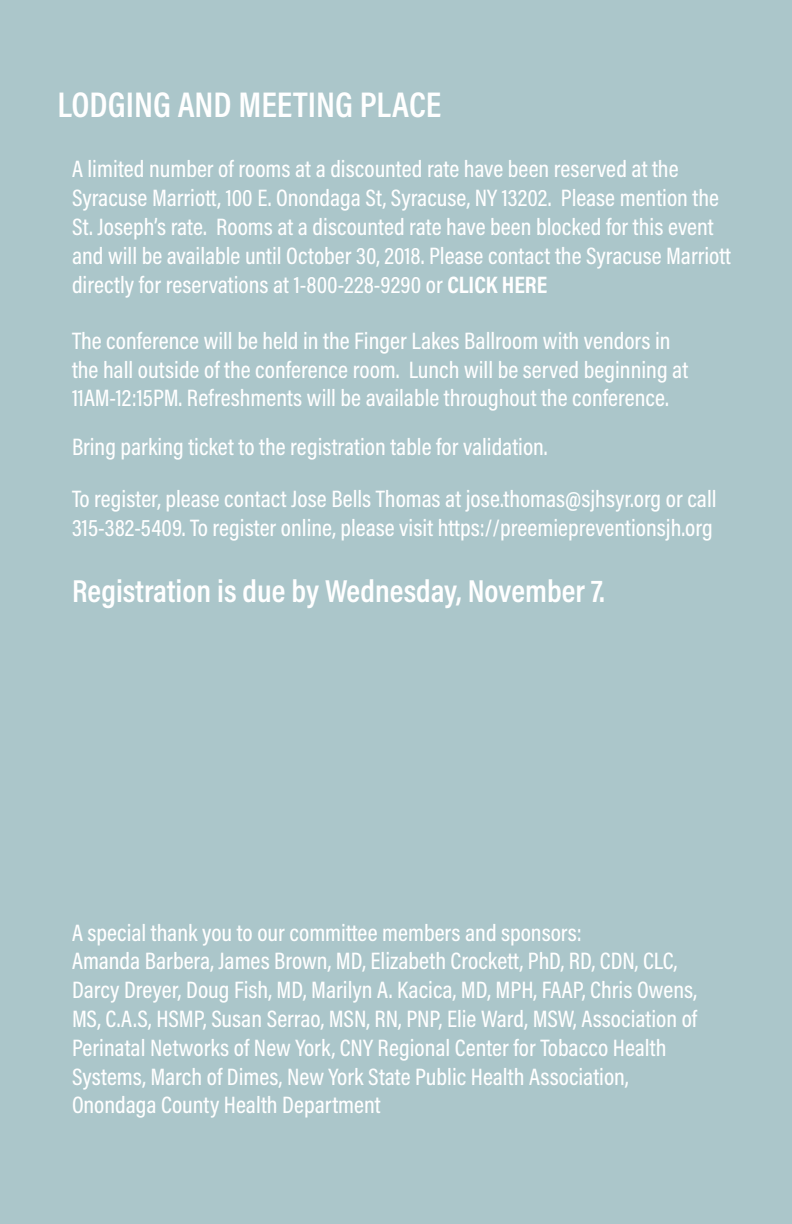
<style>
.page{position:relative;width:792px;height:1224px;background:#abc6ca}
.page>*{position:absolute;margin:0;border:0;box-sizing:border-box;transform-origin:0 0}
.t1{font:600 36px "Acumin Pro Cond";color:#fff}
.t2{font:600 32px "Acumin Pro Cond";color:#fff}
.t3{font:500 24px/28.8px "Acumin Pro Cond";color:#fff}
.s1{font-weight:700}
</style>
<div class="page">
<p class="t1" style="left:58px;top:81px;width:385px">LODGING AND MEETING PLACE</p>
<p class="t3" style="left:72px;top:154px;width:660px">A limited number of rooms at a discounted rate have been reserved at the Syracuse Marriott, 100 E. Onondaga St, Syracuse, NY 13202. Please mention the St. Joseph’s rate. Rooms at a discounted rate have been blocked for this event and will be available until October 30, 2018. Please contact the Syracuse Marriott directly for reservations at 1-800-228-9290 or <span class="s1">CLICK HERE</span></p>
<p class="t3" style="left:72px;top:326px;width:618px">The conference will be held in the Finger Lakes Ballroom with vendors in the hall outside of the conference room. Lunch will be served beginning at<br>11AM-12:15PM. Refreshments will be available throughout the conference.</p>
<p class="t3" style="left:72px;top:432px;width:477px">Bring parking ticket to the registration table for validation.</p>
<p class="t3" style="left:72px;top:484px;width:646px">To register, please contact Jose Bells Thomas at jose.thomas@sjhsyr.org or call<br>315-382-5409. To register online, please visit https://preemiepreventionsjh.org</p>
<p class="t2" style="left:72px;top:570px;width:534px">Registration is due by Wednesday, November 7.</p>
<p class="t3" style="left:72px;top:917px;width:511px">A special thank you to our committee members and sponsors:</p>
<p class="t3" style="left:72px;top:946px;width:627px">Amanda Barbera, James Brown, MD, Elizabeth Crockett, PhD, RD, CDN, CLC, Darcy Dreyer, Doug Fish, MD, Marilyn A. Kacica, MD, MPH, FAAP, Chris Owens, MS, C.A.S, HSMP, Susan Serrao, MSN, RN, PNP, Elie Ward, MSW, Association of Perinatal Networks of New York, CNY Regional Center for Tobacco Health Systems, March of Dimes, New York State Public Health Association, Onondaga County Health Department</p>
</div>
